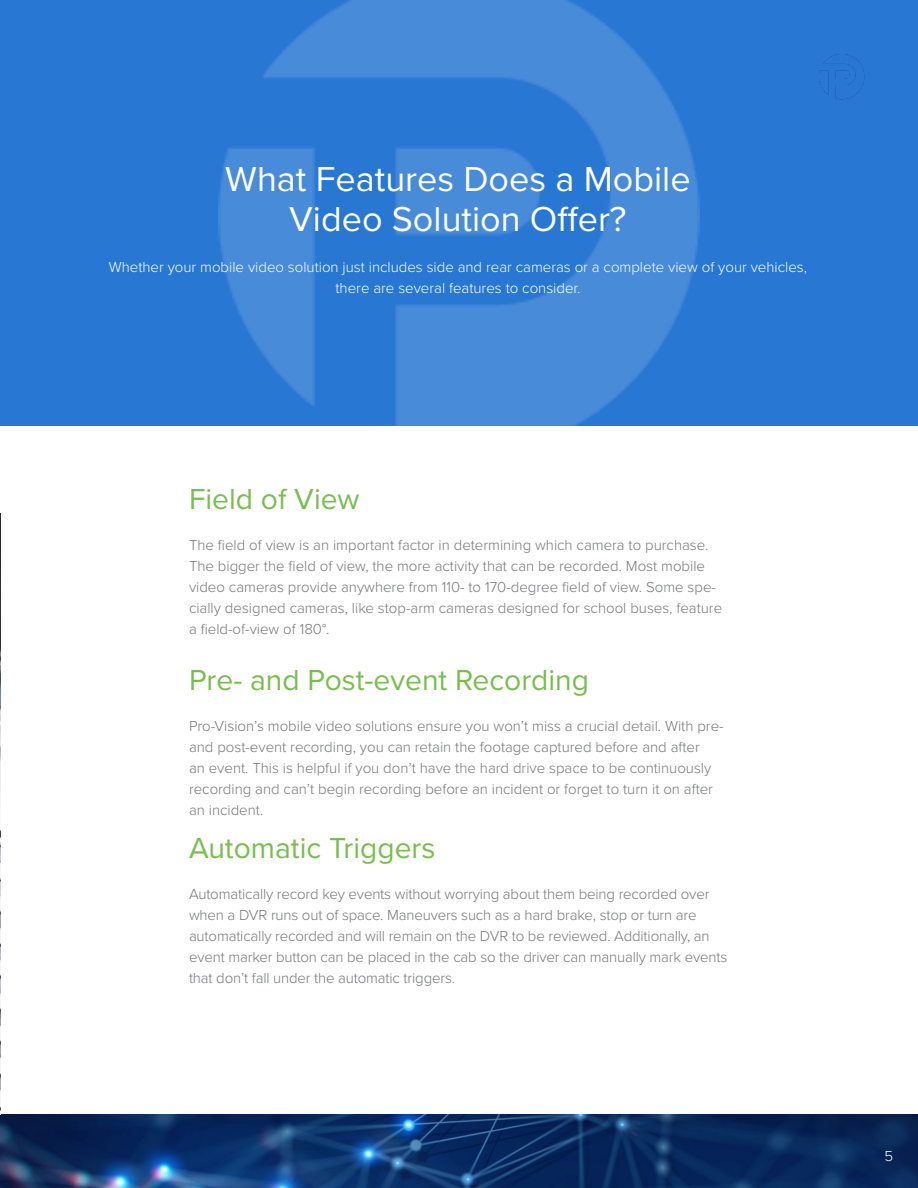
<style>
.page{position:relative;width:918px;height:1188px;background:#fff}
.page>*{position:absolute;margin:0;border:0;box-sizing:border-box;transform-origin:0 0}
.Title_1_White_copy{font:36px "Proxima Nova";color:#fff}
.Title_2_Green{font:30px "Proxima Nova";color:#77be4e}
.Paragraph_Style_1__L{font:300 15px/21px "Proxima Nova";letter-spacing:-.01em;color:#76777a}
.Title_2_Green-2{font:300 15px/21px "Proxima Nova";color:#76777a}
.Paragraph_Style_1_Ce{font:300 15px/21px "Proxima Nova";color:#fff;text-align:center}
</style>
<div class="page">
<img style="left:0;top:1115px;width:918px;height:73px">
<div style="left:0;top:0;width:918px;height:426px;background:#2777d3"></div>
<img style="left:819px;top:55px;width:46px;height:45px">
<img style="left:218px;top:0;width:482px;height:426px">
<img style="left:0;top:513px;width:1px;height:599px">
<p class="Title_1_White_copy" style="left:225px;top:152px;width:467px">What Features Does a Mobile</p>
<p class="Title_1_White_copy" style="left:289px;top:192px;width:339px">Video Solution Offer?</p>
<p class="Paragraph_Style_1_Ce" style="left:109px;top:256px;width:700px">Whether your mobile video solution just includes side and rear cameras or a complete view of your vehicles, there are several features to consider.</p>
<p class="Title_2_Green" style="left:189px;top:476px;width:172px">Field of View</p>
<p class="Title_2_Green-2" style="left:189px;top:533px;width:535px">The field of view is an important factor in determining which camera to purchase.<br>The bigger the field of view, the more activity that can be recorded. Most mobile video cameras provide anywhere from 110- to 170-degree field of view. Some spe&shy;cially designed cameras, like stop-arm cameras designed for school buses, feature a field-of-view of 180°.</p>
<p class="Title_2_Green" style="left:189px;top:658px;width:402px">Pre- and Post-event Recording</p>
<p class="Paragraph_Style_1__L" style="left:189px;top:715px;width:536px">Pro-Vision’s mobile video solutions ensure you won’t miss a crucial detail. With pre&shy;and post-event recording, you can retain the footage captured before and after<br>an event. This is helpful if you don’t have the hard drive space to be continuously recording and can’t begin recording before an incident or forget to turn it on after an incident.</p>
<p class="Title_2_Green" style="left:189px;top:826px;width:248px">Automatic Triggers</p>
<p class="Paragraph_Style_1__L" style="left:189px;top:883px;width:540px">Automatically record key events without worrying about them being recorded over when a DVR runs out of space. Maneuvers such as a hard brake, stop or turn are automatically recorded and will remain on the DVR to be reviewed. Additionally, an event marker button can be placed in the cab so the driver can manually mark events that don’t fall under the automatic triggers.</p>
<p class="Paragraph_Style_1_Ce" style="left:885px;top:1145px;width:10px">5</p>
</div>
